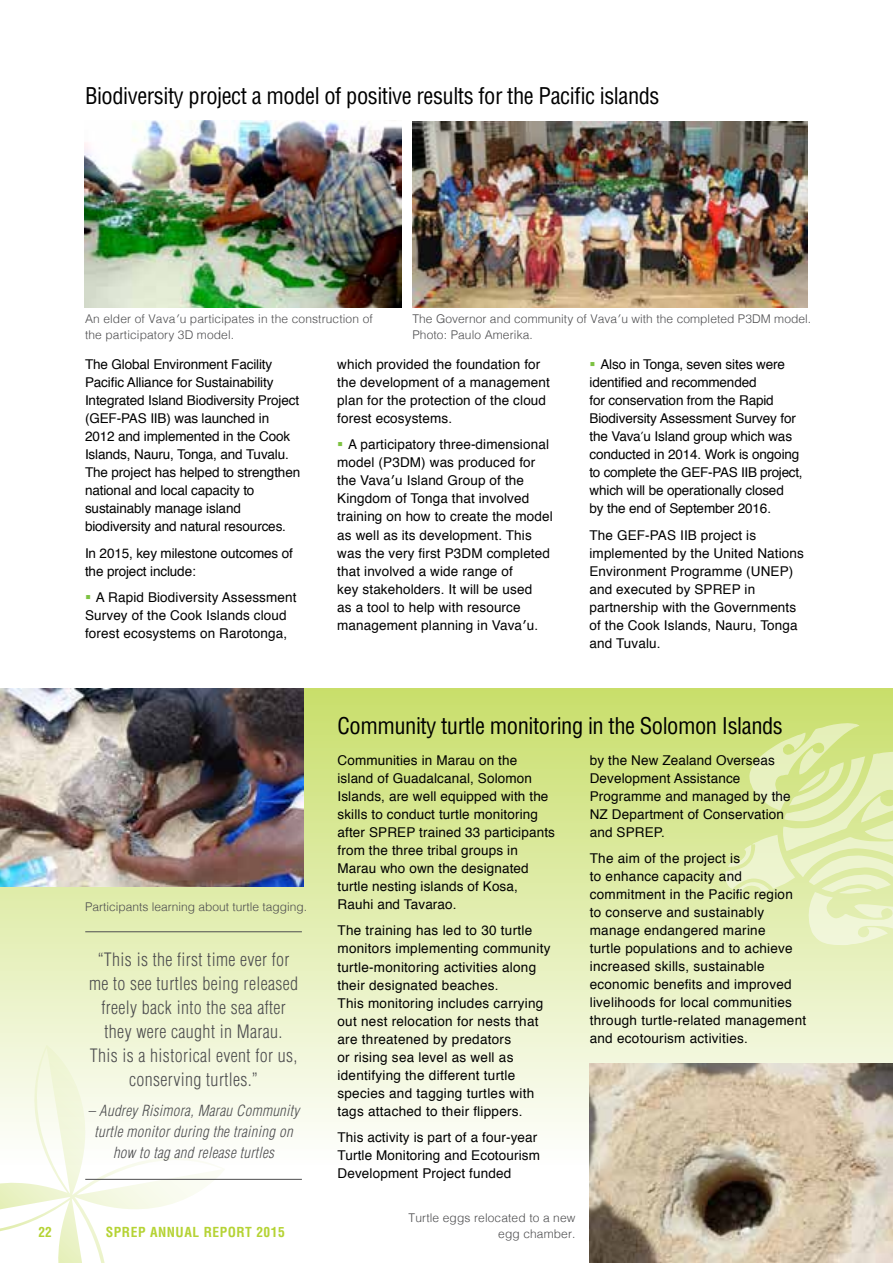
<style>
.page{position:relative;width:893px;height:1263px;background:#fff}
.page>*{position:absolute;margin:0;border:0;box-sizing:border-box;transform-origin:0 0}
.t1{font:condensed 22.5px "Helvetica";letter-spacing:-.02em;color:#000}
.t2{font:300 condensed 18px/24px "Helvetica";letter-spacing:.02em;color:#4d4d4f;text-align:center}
.t3{font:italic 300 condensed 15px/21px "Helvetica";letter-spacing:.02em;color:#4d4d4f;text-align:center}
.t4{font:13.5px/18px "Helvetica";letter-spacing:.01em;color:#000}
.t5{font:13.5px/18px "Helvetica";letter-spacing:-.01em;color:#000}
.t6{font:700 condensed 13.5px "Helvetica";letter-spacing:.04em;color:#b5d334}
.t7{font:300 12px/16.5px "Helvetica";letter-spacing:.01em;color:#4d4d4f}
.s1{color:#7dc242}
</style>
<div class="page">
<div style="left:0;top:688px;width:893px;height:575px;background:linear-gradient(to bottom,#cadf6f,#fff)"></div>
<svg style="left:724px;top:723px;width:169px;height:222px;background:#e0ecab"></svg>
<hr style="left:85px;top:931px;width:217px;height:1px;background:#4d4d4f">
<hr style="left:85px;top:1179px;width:217px;height:1px;background:#4d4d4f">
<img style="left:590px;top:1063px;width:303px;height:200px">
<img style="left:0;top:689px;width:303px;height:197px">
<img style="left:84px;top:120px;width:318px;height:187px">
<img style="left:413px;top:122px;width:395px;height:185px">
<h1 class="t1" style="left:85px;top:82px;width:576px">Biodiversity project a model of positive results for the Pacific islands</h1>
<p class="t7" style="left:85px;top:310px;width:289px">An elder of Vavaʹu participates in the construction of the participatory 3D model.</p>
<p class="t7" style="left:412px;top:310px;width:400px">The Governor and community of Vavaʹu with the completed P3DM model.<br>Photo: Paulo Amerika.</p>
<p class="t5" style="left:85px;top:355px;width:217px">The Global Environment Facility Pacific Alliance for Sustainability Integrated Island Biodiversity Project (GEF-PAS IIB) was launched in 2012 and implemented in the Cook Islands, Nauru, Tonga, and Tuvalu.<br>The project has helped to strengthen national and local capacity to sustainably manage island biodiversity and natural resources.</p>
<p class="t5" style="left:85px;top:544px;width:209px">In 2015, key milestone outcomes of the project include:</p>
<p class="t4" style="left:85px;top:589px;width:213px"><span class="s1">▪</span> A Rapid Biodiversity Assessment<br>Survey of the Cook Islands cloud forest ecosystems on Rarotonga,</p>
<p class="t7" style="left:85px;top:897px;width:224px">Participants learning about turtle tagging.</p>
<h2 class="t2" style="left:89px;top:947px;width:211px">“This is the first time ever for me to see turtles being released freely back into the sea after they were caught in Marau.<br>This is a historical event for us, conserving turtles.”</h2>
<p class="t3" style="left:88px;top:1100px;width:213px">– Audrey Risimora, Marau Community turtle monitor during the training on how to tag and release turtles</p>
<p class="t6" style="left:39px;top:1223px;width:15px">22</p>
<p class="t6" style="left:106px;top:1223px;width:181px">SPREP ANNUAL REPORT 2015</p>
<p class="t4" style="left:337px;top:355px;width:214px">which provided the foundation for the development of a management plan for the protection of the cloud forest ecosystems.</p>
<p class="t4" style="left:337px;top:436px;width:217px"><span class="s1">▪</span> A participatory three-dimensional model (P3DM) was produced for the Vava′u Island Group of the<br>Kingdom of Tonga that involved training on how to create the model as well as its development. This was the very first P3DM completed that involved a wide range of<br>key stakeholders. It will be used<br>as a tool to help with resource management planning in Vava′u.</p>
<p class="t5" style="left:589px;top:355px;width:215px"><span class="s1">▪</span> Also in Tonga, seven sites were identified and recommended<br>for conservation from the Rapid<br>Biodiversity Assessment Survey for the Vava΄u Island group which was conducted in 2014. Work is ongoing to complete the GEF-PAS IIB project, which will be operationally closed<br>by the end of September 2016.</p>
<p class="t4" style="left:589px;top:526px;width:216px">The GEF-PAS IIB project is implemented by the United Nations<br>Environment Programme (UNEP) and executed by SPREP in partnership with the Governments of the Cook Islands, Nauru, Tonga and Tuvalu.</p>
<h1 class="t1" style="left:338px;top:712px;width:447px">Community turtle monitoring in the Solomon Islands</h1>
<p class="t4" style="left:338px;top:751px;width:219px">Communities in Marau on the island of Guadalcanal, Solomon<br>Islands, are well equipped with the skills to conduct turtle monitoring after SPREP trained 33 participants from the three tribal groups in<br>Marau who own the designated turtle nesting islands of Kosa,<br>Rauhi and Tavarao.</p>
<p class="t4" style="left:338px;top:922px;width:214px">The training has led to 30 turtle monitors implementing community turtle-monitoring activities along their designated beaches.<br>This monitoring includes carrying out nest relocation for nests that are threatened by predators<br>or rising sea level as well as identifying the different turtle species and tagging turtles with tags attached to their flippers.</p>
<p class="t4" style="left:338px;top:1129px;width:204px">This activity is part of a four-year<br>Turtle Monitoring and Ecotourism<br>Development Project funded</p>
<p class="t4" style="left:590px;top:751px;width:202px">by the New Zealand Overseas<br>Development Assistance<br>Programme and managed by the<br>NZ Department of Conservation and SPREP.</p>
<p class="t4" style="left:590px;top:850px;width:218px">The aim of the project is<br>to enhance capacity and commitment in the Pacific region to conserve and sustainably manage endangered marine<br>turtle populations and to achieve increased skills, sustainable economic benefits and improved livelihoods for local communities through turtle-related management and ecotourism activities.</p>
<p class="t7" style="left:409px;top:1208px;width:168px;text-align:right">Turtle eggs relocated to a new egg chamber.</p>
</div>
